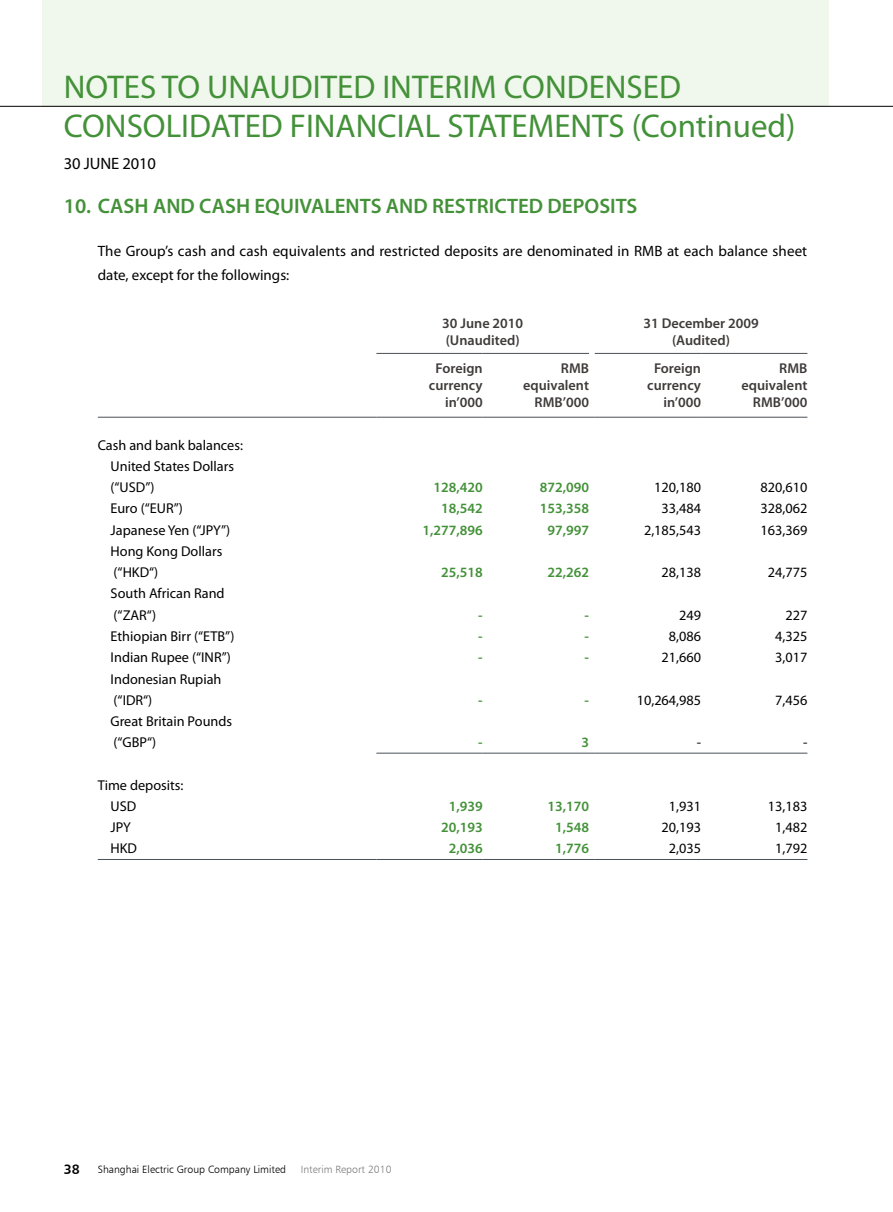
<style>
.page{position:relative;width:893px;height:1212px;background:#fff}
.page>*{position:absolute;margin:0;border:0;box-sizing:border-box;transform-origin:0 0}
.t1{font:33px/39.6px "Myriad Pro";color:#439138}
.t2{font:600 21px "Myriad Pro";color:#439138}
.t3{font:16.5px "Myriad Pro";letter-spacing:-.01em;color:#000}
.t4{font:15px/24px "Myriad Pro";letter-spacing:.01em;color:#000}
.t5{font:14.25px/21.3px "Myriad Pro";color:#000}
.t6{font:600 14.25px/17.1px "Myriad Pro";color:#3f3b3a;text-align:right}
.t7{font:600 14.25px "Myriad Pro";color:#439138}
.t8{font:13.5px "Humanist 777 BT Bold B";color:#000}
.t9{font:10.5px "Humanist 777 BT Light B";color:#000}
.t10{font:10.5px "Humanist 777 BT Light B";color:#7d7d7d}
</style>
<div class="page">
<div style="left:43px;top:0;width:786px;height:106px;background:#f0f7ec"></div>
<hr style="left:0;top:106px;width:893px;height:1px;background:#000">
<hr style="left:98px;top:417px;width:278px;height:1px;background:#485157">
<hr style="left:376px;top:417px;width:107px;height:1px;background:#485157">
<hr style="left:483px;top:417px;width:106px;height:1px;background:#485157">
<hr style="left:98px;top:859px;width:278px;height:1px;background:#485157">
<hr style="left:376px;top:859px;width:107px;height:1px;background:#485157">
<hr style="left:483px;top:859px;width:106px;height:1px;background:#485157">
<hr style="left:595px;top:859px;width:106px;height:1px;background:#485157">
<hr style="left:701px;top:859px;width:106px;height:1px;background:#485157">
<hr style="left:376px;top:353px;width:107px;height:1px;background:#485157">
<hr style="left:483px;top:353px;width:106px;height:1px;background:#485157">
<hr style="left:595px;top:353px;width:106px;height:1px;background:#485157">
<hr style="left:701px;top:353px;width:106px;height:1px;background:#485157">
<hr style="left:595px;top:417px;width:106px;height:1px;background:#485157">
<hr style="left:701px;top:417px;width:106px;height:1px;background:#485157">
<hr style="left:376px;top:753px;width:107px;height:1px;background:#485157">
<hr style="left:483px;top:753px;width:106px;height:1px;background:#485157">
<hr style="left:595px;top:753px;width:106px;height:1px;background:#485157">
<hr style="left:701px;top:753px;width:106px;height:1px;background:#485157">
<h1 class="t1" style="left:64px;top:66px;width:733px">NOTES TO UNAUDITED INTERIM CONDENSED<br>CONSOLIDATED FINANCIAL STATEMENTS (Continued)</h1>
<p class="t3" style="left:64px;top:154px;width:94px">30 JUNE 2010</p>
<h2 class="t2" style="left:64px;top:193px;width:575px">10. CASH AND CASH EQUIVALENTS AND RESTRICTED DEPOSITS</h2>
<p class="t4" style="left:98px;top:239px;width:711px">The Group’s cash and cash equivalents and restricted deposits are denominated in RMB at each balance sheet date, except for the followings:</p>
<p class="t6" style="left:442px;top:315px;width:82px;text-align:left">30 June 2010 (Unaudited)</p>
<p class="t6" style="left:643px;top:315px;width:117px;text-align:center">31 December 2009 (Audited)</p>
<p class="t6" style="left:429px;top:359px;width:55px">Foreign currency in’000</p>
<p class="t6" style="left:523px;top:359px;width:67px">RMB equivalent<br>RMB’000</p>
<p class="t6" style="left:647px;top:359px;width:55px">Foreign currency in’000</p>
<p class="t6" style="left:741px;top:359px;width:67px">RMB equivalent<br>RMB’000</p>
<p class="t5" style="left:111px;top:434px;width:134px;text-indent:-13px">Cash and bank balances:<br>United States Dollars (“USD”)</p>
<p class="t7" style="left:433px;top:478px;width:51px">128,420</p>
<p class="t7" style="left:540px;top:478px;width:51px">872,090</p>
<p class="t5" style="left:654px;top:476px;width:48px">120,180</p>
<p class="t5" style="left:761px;top:476px;width:48px">820,610</p>
<p class="t5" style="left:111px;top:498px;width:74px">Euro (“EUR”)</p>
<p class="t7" style="left:441px;top:500px;width:43px">18,542</p>
<p class="t7" style="left:540px;top:500px;width:51px">153,358</p>
<p class="t5" style="left:662px;top:498px;width:41px">33,484</p>
<p class="t5" style="left:761px;top:498px;width:48px">328,062</p>
<p class="t5" style="left:111px;top:519px;width:121px">Japanese Yen (“JPY”)</p>
<p class="t7" style="left:423px;top:521px;width:62px">1,277,896</p>
<p class="t7" style="left:547px;top:521px;width:43px">97,997</p>
<p class="t5" style="left:644px;top:519px;width:59px">2,185,543</p>
<p class="t5" style="left:761px;top:519px;width:48px">163,369</p>
<p class="t5" style="left:111px;top:540px;width:113px">Hong Kong Dollars (“HKD“)</p>
<p class="t7" style="left:441px;top:563px;width:43px">25,518</p>
<p class="t7" style="left:547px;top:563px;width:43px">22,262</p>
<p class="t5" style="left:662px;top:561px;width:41px">28,138</p>
<p class="t5" style="left:768px;top:561px;width:41px">24,775</p>
<p class="t5" style="left:111px;top:583px;width:116px">South African Rand (“ZAR“)</p>
<p class="t7" style="left:478px;top:606px;width:6px">-</p>
<p class="t7" style="left:585px;top:606px;width:6px">-</p>
<p class="t5" style="left:679px;top:604px;width:23px">249</p>
<p class="t5" style="left:785px;top:604px;width:23px">227</p>
<p class="t5" style="left:111px;top:625px;width:125px">Ethiopian Birr (“ETB”)</p>
<p class="t7" style="left:478px;top:627px;width:6px">-</p>
<p class="t7" style="left:585px;top:627px;width:6px">-</p>
<p class="t5" style="left:669px;top:625px;width:34px">8,086</p>
<p class="t5" style="left:775px;top:625px;width:34px">4,325</p>
<p class="t5" style="left:111px;top:647px;width:122px">Indian Rupee (“INR”)</p>
<p class="t7" style="left:478px;top:648px;width:6px">-</p>
<p class="t7" style="left:585px;top:648px;width:6px">-</p>
<p class="t5" style="left:662px;top:647px;width:41px">21,660</p>
<p class="t5" style="left:775px;top:647px;width:34px">3,017</p>
<p class="t5" style="left:111px;top:668px;width:112px">Indonesian Rupiah (“IDR“)</p>
<p class="t7" style="left:478px;top:691px;width:6px">-</p>
<p class="t7" style="left:585px;top:691px;width:6px">-</p>
<p class="t5" style="left:637px;top:689px;width:66px">10,264,985</p>
<p class="t5" style="left:775px;top:689px;width:34px">7,456</p>
<p class="t5" style="left:111px;top:710px;width:123px">Great Britain Pounds (“GBP“)</p>
<p class="t5" style="left:111px;top:774px;width:74px;text-indent:-13px">Time deposits:<br>USD</p>
<p class="t7" style="left:478px;top:733px;width:6px">-</p>
<p class="t7" style="left:581px;top:733px;width:9px">3</p>
<p class="t5" style="left:697px;top:731px;width:6px">-</p>
<p class="t5" style="left:803px;top:731px;width:6px">-</p>
<p class="t7" style="left:449px;top:797px;width:35px">1,939</p>
<p class="t7" style="left:547px;top:797px;width:43px">13,170</p>
<p class="t5" style="left:669px;top:795px;width:34px">1,931</p>
<p class="t5" style="left:768px;top:795px;width:41px">13,183</p>
<p class="t5" style="left:111px;top:817px;width:22px">JPY</p>
<p class="t7" style="left:441px;top:818px;width:43px">20,193</p>
<p class="t7" style="left:555px;top:818px;width:35px">1,548</p>
<p class="t5" style="left:662px;top:817px;width:41px">20,193</p>
<p class="t5" style="left:775px;top:817px;width:34px">1,482</p>
<p class="t5" style="left:111px;top:838px;width:28px">HKD</p>
<p class="t7" style="left:449px;top:839px;width:35px">2,036</p>
<p class="t7" style="left:555px;top:839px;width:35px">1,776</p>
<p class="t5" style="left:669px;top:838px;width:34px">2,035</p>
<p class="t5" style="left:775px;top:838px;width:34px">1,792</p>
<p class="t8" style="left:64px;top:1161px;width:18px">38</p>
<p class="t9" style="left:98px;top:1163px;width:190px">Shanghai Electric Group Company Limited</p>
<p class="t10" style="left:301px;top:1163px;width:92px">Interim Report 2010</p>
</div>
